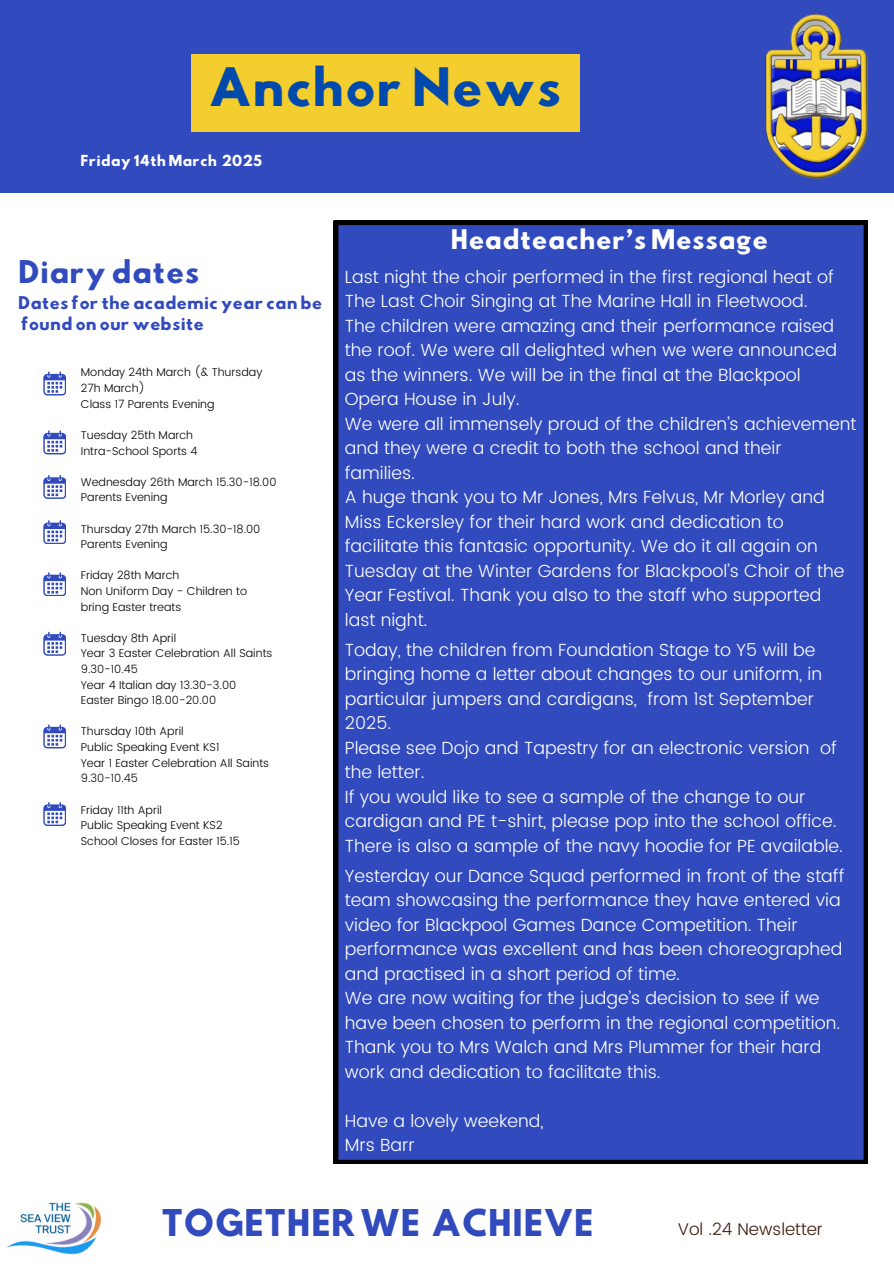
<style>
.page{position:relative;width:894px;height:1264px;background:#fff}
.page>*{position:absolute;margin:0;border:0;box-sizing:border-box;transform-origin:0 0}
.t1{font:46.95px "Hussar Bd";color:#004aad}
.t2{font:32.7px "Hussar Bd";color:#314abd}
.t3{font:27.75px "Hussar Bd";color:#314abd}
.t4{font:24px "Hussar Bd";color:#fff}
.t5{font:300 17.55px/24.5px "Poppins";color:#fff}
.t6{font:300 16.95px "Poppins";color:#3c1a0c}
.t7{font:15.6px/20.9px "Hussar Bd";color:#314abd}
.t8{font:13.5px "Hussar Bd";color:#fff}
.t9{font:300 11.25px/15.6px "Poppins";color:#000}
</style>
<div class="page">
<div style="left:0;top:0;width:893px;height:193px;background:#314abd"></div>
<div style="left:334px;top:220px;width:533px;height:943px;background:#314abd"></div>
<img style="left:765px;top:14px;width:103px;height:166px">
<img style="left:7px;top:1202px;width:95px;height:53px">
<svg style="left:43px;top:802px;width:23px;height:23px"></svg>
<svg style="left:43px;top:430px;width:23px;height:24px"></svg>
<svg style="left:43px;top:371px;width:23px;height:24px"></svg>
<svg style="left:43px;top:475px;width:23px;height:23px"></svg>
<svg style="left:43px;top:520px;width:23px;height:24px"></svg>
<svg style="left:43px;top:572px;width:23px;height:24px"></svg>
<svg style="left:43px;top:631px;width:23px;height:24px"></svg>
<div style="left:191px;top:54px;width:388px;height:77px;background:#f4cd2f"></div>
<svg style="left:43px;top:724px;width:23px;height:24px"></svg>
<p class="t1" style="left:208px;top:64px;width:355px">Anchor News</p>
<p class="t8" style="left:81px;top:154px;width:183px">Friday 14th March 2025</p>
<p class="t3" style="left:18px;top:258px;width:183px">Diary dates</p>
<p class="t7" style="left:18px;top:294px;width:306px">Dates for the academic year can be found on our website</p>
<p class="t9" style="left:81px;top:365px;width:183px">Monday 24th March (&amp; Thursday<br>27h March)</p>
<h1 class="t9" style="left:81px;top:396px;width:135px">Class 17 Parents Evening</h1>
<h6 class="t9" style="left:81px;top:427px;width:114px">Tuesday 25th March</h6>
<p class="t9" style="left:81px;top:443px;width:118px">Intra-School Sports 4</p>
<p class="t9" style="left:81px;top:474px;width:197px">Wednesday 26th March 15.30-18.00</p>
<h3 class="t9" style="left:81px;top:489px;width:88px">Parents Evening</h3>
<h5 class="t9" style="left:81px;top:521px;width:181px">Thursday 27th March 15.30-18.00</h5>
<h4 class="t9" style="left:81px;top:536px;width:88px">Parents Evening</h4>
<h4 class="t9" style="left:81px;top:567px;width:100px">Friday 28th March</h4>
<h4 class="t9" style="left:81px;top:583px;width:168px">Non Uniform Day - Children to bring Easter treats</h4>
<h4 class="t9" style="left:81px;top:630px;width:97px">Tuesday 8th April</h4>
<p class="t9" style="left:81px;top:645px;width:193px">Year 3 Easter Celebration All Saints<br>9.30-10.45</p>
<p class="t9" style="left:81px;top:677px;width:157px">Year 4 Italian day 13.30-3.00</p>
<p class="t9" style="left:81px;top:692px;width:137px">Easter Bingo 18.00-20.00</p>
<p class="t9" style="left:81px;top:723px;width:104px">Thursday 10th April</p>
<p class="t9" style="left:81px;top:739px;width:140px">Public Speaking Event KS1</p>
<p class="t9" style="left:81px;top:755px;width:190px">Year 1 Easter Celebration All Saints<br>9.30-10.45</p>
<p class="t9" style="left:81px;top:801px;width:83px">Friday 11th April</p>
<p class="t9" style="left:81px;top:817px;width:143px">Public Speaking Event KS2</p>
<p class="t9" style="left:81px;top:833px;width:160px">School Closes for Easter 15.15</p>
<p class="t4" style="left:450px;top:227px;width:319px">Headteacher’s Message</p>
<p class="t5" style="left:345px;top:264px;width:513px">Last night the choir performed in the first regional heat of The Last Choir Singing at The Marine Hall in Fleetwood.<br>The children were amazing and their performance raised the roof. We were all delighted when we were announced as the winners. We will be in the final at the Blackpool Opera House in July.<br>We were all immensely proud of the children’s achievement and they were a credit to both the school and their<br>families.<br>A huge thank you to Mr Jones, Mrs Felvus, Mr Morley and Miss Eckersley for their hard work and dedication to facilitate this fantasic opportunity. We do it all again on Tuesday at the Winter Gardens for Blackpool’s Choir of the Year Festival. Thank you also to the staff who supported<br>last night.</p>
<p class="t5" style="left:345px;top:637px;width:499px">Today, the children from Foundation Stage to Y5 will be bringing home a letter about changes to our uniform, in particular jumpers and cardigans, from 1st September 2025.<br>Please see Dojo and Tapestry for an electronic version of the letter.<br>If you would like to see a sample of the change to our cardigan and PE t-shirt, please pop into the school office.<br>There is also a sample of the navy hoodie for PE available.</p>
<p class="t5" style="left:345px;top:863px;width:501px">Yesterday our Dance Squad performed in front of the staff team showcasing the performance they have entered via video for Blackpool Games Dance Competition. Their performance was excellent and has been choreographed and practised in a short period of time.<br>We are now waiting for the judge’s decision to see if we have been chosen to perform in the regional competition.<br>Thank you to Mrs Walch and Mrs Plummer for their hard work and dedication to facilitate this.</p>
<p class="t5" style="left:345px;top:1108px;width:200px">Have a lovely weekend,<br>Mrs Barr</p>
<p class="t2" style="left:161px;top:1206px;width:434px">TOGETHER WE ACHIEVE</p>
<p class="t6" style="left:677px;top:1219px;width:147px">Vol .24 Newsletter</p>
</div>
